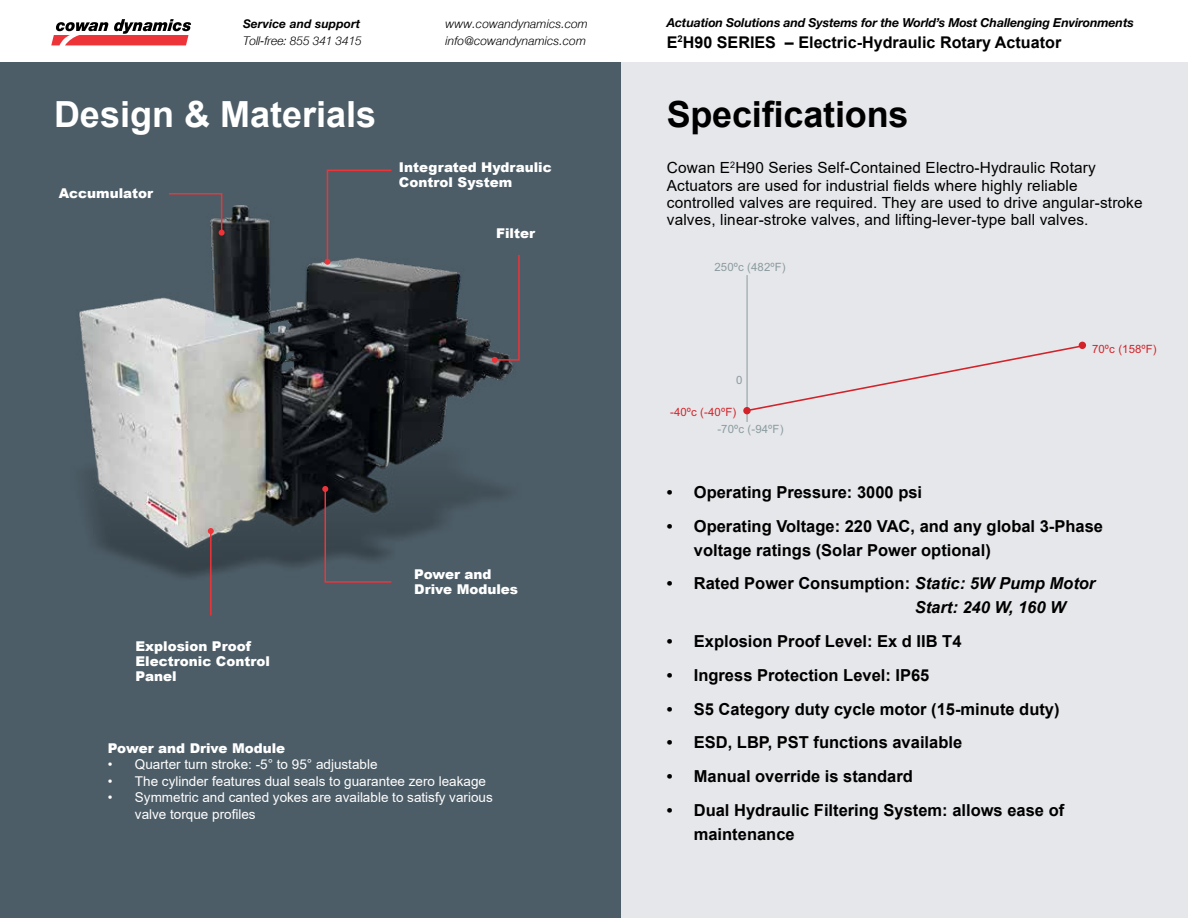
<style>
.page{position:relative;width:1188px;height:918px;background:#fff}
.page>*{position:absolute;margin:0;border:0;box-sizing:border-box;transform-origin:0 0}
.t1{font:700 36px "Arial";color:#fff}
.t2{font:700 36px "Arial";letter-spacing:-.005em;color:#000}
.t3{font:700 16.5px/24px "Arial";color:#000}
.t4{font:italic 700 16.5px/24px "Arial";color:#000}
.t5{font:700 16.2px "Arial";color:#000}
.t6{font:15.3px/17.4px "Arial";letter-spacing:.01em;color:#000}
.t7{font:13.5px/16.5px "Arial";color:#fff}
.t8{font:900 13.5px/15px "Arial";color:#fff}
.t9{font:italic 700 12.3px "Helvetica Neue";letter-spacing:-.01em;color:#000}
.t10{font:italic 12px "Helvetica Neue";letter-spacing:.01em;color:#000}
.t11{font:italic 12px "Helvetica Neue";letter-spacing:-.01em;color:#000}
.t12{font:italic 700 12px "Helvetica Neue";letter-spacing:.01em;color:#000}
.t13{font:11.4px "Arial";letter-spacing:.01em;color:#8a9ba0}
.t14{font:11.4px "Arial";letter-spacing:.01em;color:#d2232a}
.s1{font-style:normal}
</style>
<div class="page">
<svg style="left:51px;top:19px;width:140px;height:26px"></svg>
<div style="left:0;top:62px;width:1188px;height:856px;background:#4d5d67"></div>
<img style="left:79px;top:205px;width:434px;height:372px">
<div style="left:621px;top:62px;width:567px;height:856px;background:#e6e7ea"></div>
<hr style="left:747px;top:275px;width:1px;height:147px;background:#899a9f">
<svg style="left:746px;top:345px;width:335px;height:68px"></svg>
<div style="left:743px;top:407px;width:8px;height:7px;background:#d2232a;border-radius:50%"></div>
<div style="left:1079px;top:342px;width:7px;height:7px;background:#d2232a;border-radius:50%"></div>
<svg style="left:167px;top:193px;width:58px;height:43px"></svg>
<svg style="left:492px;top:253px;width:28px;height:110px"></svg>
<svg style="left:324px;top:169px;width:69px;height:96px"></svg>
<svg style="left:322px;top:486px;width:71px;height:97px"></svg>
<hr style="left:210px;top:531px;width:2px;height:84px;background:#ed3439">
<svg style="left:208px;top:528px;width:6px;height:6px"></svg>
<p class="t12" style="left:243px;top:16px;width:119px">Service and support</p>
<p class="t10" style="left:446px;top:17px;width:144px">www.cowandynamics.com</p>
<p class="t11" style="left:243px;top:34px;width:120px">Toll-free: 855 341 3415</p>
<p class="t10" style="left:446px;top:34px;width:142px">info@cowandynamics.com</p>
<h1 class="t1" style="left:54px;top:89px;width:324px">Design &amp; Materials</h1>
<p class="t8" style="left:59px;top:185px;width:96px">Accumulator</p>
<p class="t8" style="left:399px;top:159px;width:154px">Integrated Hydraulic<br>Control System</p>
<p class="t8" style="left:496px;top:226px;width:40px">Filter</p>
<p class="t8" style="left:135px;top:638px;width:136px">Explosion Proof<br>Electronic Control<br>Panel</p>
<p class="t8" style="left:414px;top:566px;width:105px">Power and<br>Drive Modules</p>
<p class="t8" style="left:108px;top:740px;width:179px">Power and Drive Module</p>
<p class="t7" style="left:108px;top:756px;width:271px">• Quarter turn stroke: -5° to 95° adjustable</p>
<p class="t7" style="left:108px;top:772px;width:380px">• The cylinder features dual seals to guarantee zero leakage</p>
<p class="t7" style="left:135px;top:789px;width:359px;text-indent:-27px">• Symmetric and canted yokes are available to satisfy various valve torque profiles</p>
<p class="t9" style="left:667px;top:15px;width:469px">Actuation Solutions and Systems for the World’s Most Challenging Environments</p>
<p class="t5" style="left:667px;top:30px;width:396px">E<sup>2</sup>H90 SERIES – Electric-Hydraulic Rotary Actuator</p>
<h1 class="t2" style="left:667px;top:89px;width:243px">Specifications</h1>
<p class="t6" style="left:667px;top:159px;width:477px">Cowan E<sup>2</sup>H90 Series Self-Contained Electro-Hydraulic Rotary Actuators are used for industrial fields where highly reliable controlled valves are required. They are used to drive angular-stroke valves, linear-stroke valves, and lifting-lever-type ball valves.</p>
<p class="t13" style="left:714px;top:259px;width:73px">250ºc (482ºF)</p>
<p class="t13" style="left:736px;top:373px;width:8px">0</p>
<p class="t14" style="left:670px;top:405px;width:68px">-40ºc (-40ºF)</p>
<p class="t13" style="left:717px;top:422px;width:68px">-70ºc (-94ºF)</p>
<p class="t14" style="left:1092px;top:341px;width:66px">70ºc (158ºF)</p>
<p class="t3" style="left:667px;top:480px;width:257px">• Operating Pressure: 3000 psi</p>
<p class="t3" style="left:694px;top:514px;width:411px;text-indent:-27px">• Operating Voltage: 220 VAC, and any global 3-Phase voltage ratings (Solar Power optional)</p>
<p class="t4" style="left:915px;top:572px;width:182px;text-indent:-248px"><span class="s1">• Rated Power Consumption:</span> Static: 5W Pump Motor<br>Start: 240 W, 160 W</p>
<p class="t3" style="left:667px;top:630px;width:296px">• Explosion Proof Level: Ex d IIB T4</p>
<p class="t3" style="left:667px;top:663px;width:264px">• Ingress Protection Level: IP65</p>
<p class="t3" style="left:667px;top:697px;width:394px">• S5 Category duty cycle motor (15-minute duty)</p>
<p class="t3" style="left:667px;top:731px;width:297px">• ESD, LBP, PST functions available</p>
<p class="t3" style="left:667px;top:764px;width:248px">• Manual override is standard</p>
<p class="t3" style="left:694px;top:798px;width:372px;text-indent:-27px">• Dual Hydraulic Filtering System: allows ease of maintenance</p>
</div>
